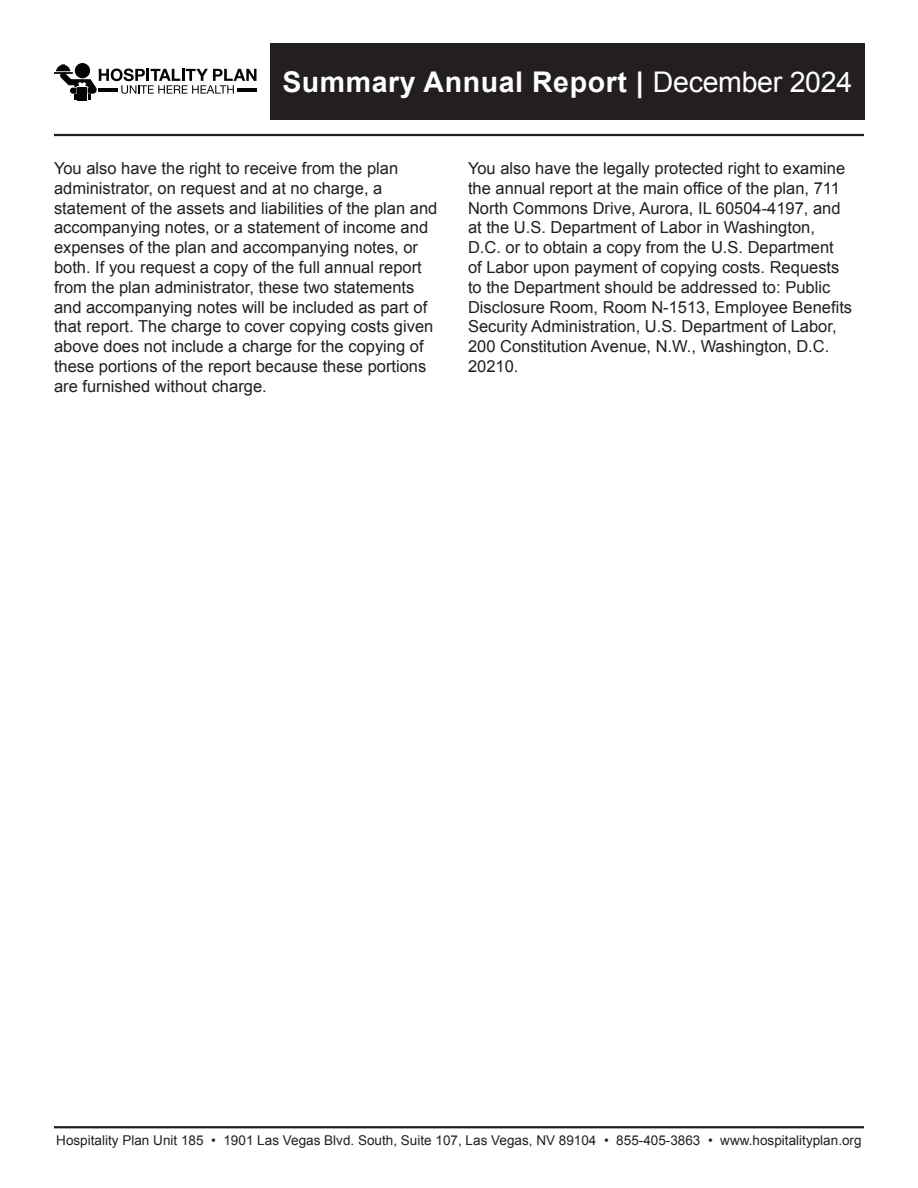
<style>
.page{position:relative;width:918px;height:1188px;background:#fff}
.page>*{position:absolute;margin:0;border:0;box-sizing:border-box;transform-origin:0 0}
.t1{font:700 28.5px "Arial";letter-spacing:.02em;color:#fff}
.t2{font:16.5px/19.8px "Arial";color:#231f20}
.t3{font:13.5px "Arial";color:#231f20}
.s1{font-weight:400}
</style>
<div class="page">
<hr style="left:54px;top:1126px;width:810px;height:2px;background:#231f20">
<div style="left:270px;top:44px;width:595px;height:76px;background:#231f20"></div>
<svg style="left:54px;top:64px;width:202px;height:36px"></svg>
<hr style="left:237px;top:88px;width:19px;height:3px;background:#040503">
<hr style="left:99px;top:88px;width:19px;height:3px;background:#040503">
<hr style="left:54px;top:134px;width:810px;height:2px;background:#231f20">
<h1 class="t1" style="left:282px;top:66px;width:571px">Summary Annual Report | <span class="s1">December 2024</span></h1>
<p class="t2" style="left:54px;top:158px;width:385px">You also have the right to receive from the plan administrator, on request and at no charge, a statement of the assets and liabilities of the plan and accompanying notes, or a statement of income and expenses of the plan and accompanying notes, or both. If you request a copy of the full annual report from the plan administrator, these two statements and accompanying notes will be included as part of that report. The charge to cover copying costs given above does not include a charge for the copying of these portions of the report because these portions are furnished without charge.</p>
<p class="t2" style="left:468px;top:158px;width:386px">You also have the legally protected right to examine the annual report at the main office of the plan, 711<br>North Commons Drive, Aurora, IL 60504-4197, and at the U.S. Department of Labor in Washington,<br>D.C. or to obtain a copy from the U.S. Department<br>of Labor upon payment of copying costs. Requests to the Department should be addressed to: Public Disclosure Room, Room N-1513, Employee Benefits Security Administration, U.S. Department of Labor, 200 Constitution Avenue, N.W., Washington, D.C.<br>20210.</p>
<p class="t3" style="left:56px;top:1133px;width:807px">Hospitality Plan Unit 185 • 1901 Las Vegas Blvd. South, Suite 107, Las Vegas, NV 89104 • 855-405-3863 • www.hospitalityplan.org</p>
</div>
